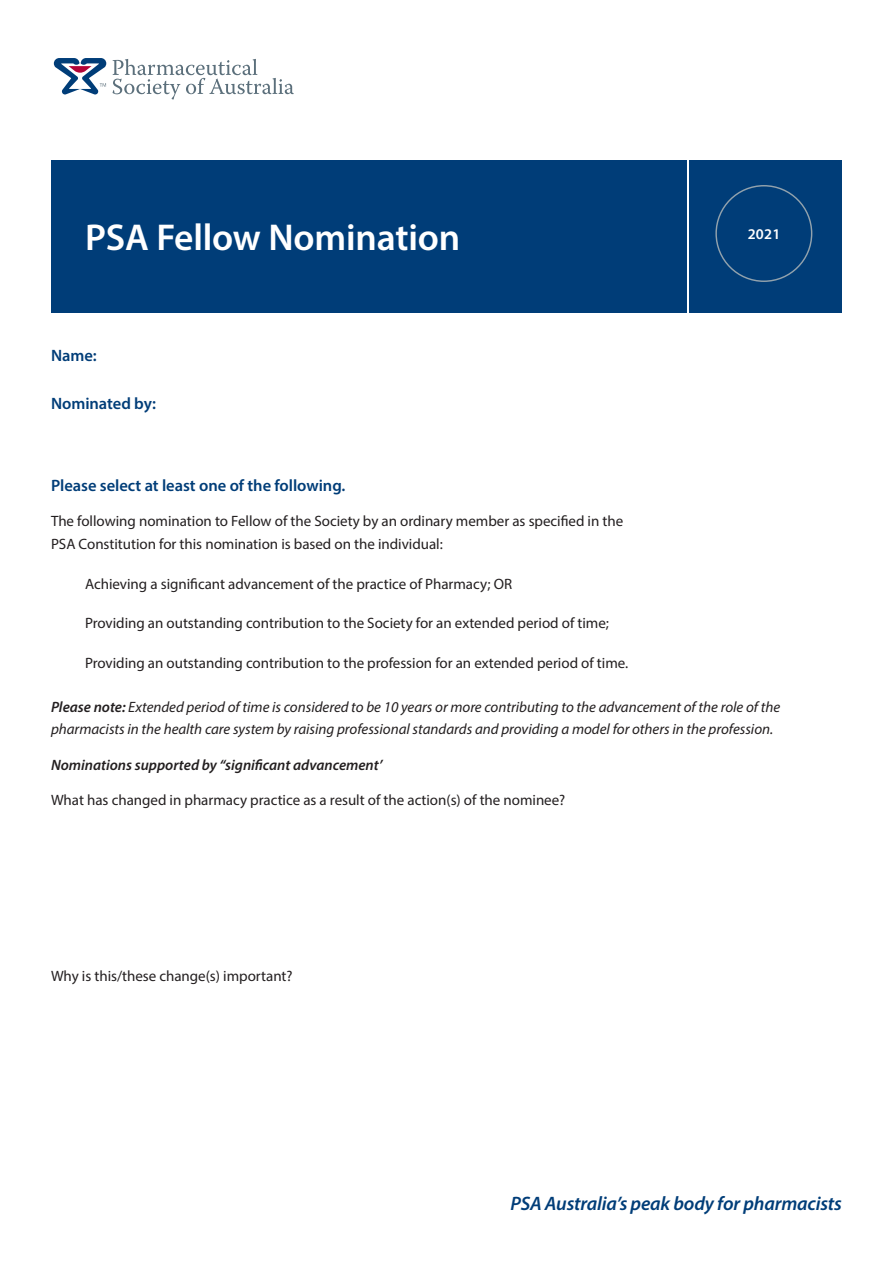
<style>
.page{position:relative;width:893px;height:1263px;background:#fff}
.page>*{position:absolute;margin:0;border:0;box-sizing:border-box;transform-origin:0 0}
.PSA_Header_1{font:600 37.5px "Myriad Pro";letter-spacing:-.005em;color:#fff}
.PSA_Tagline_words{font:italic 600 19.5px "Myriad Pro";letter-spacing:-.01em;color:#003d78}
.PSA_Header_4{font:600 16.5px "Myriad Pro";color:#003d78}
.PSA_Header_4-2{font:15px/22.5px "Myriad Pro";color:#231f20}
.PSA_Header_4-3{font:italic 15px/22.5px "Myriad Pro";color:#231f20}
.PSA_Header_4-4{font:italic 600 15px "Myriad Pro";color:#231f20}
.PSA_Date{font:600 14.85px "Myriad Pro";color:#fff}
.s1{font-weight:600}
</style>
<div class="page">
<svg style="left:686px;top:160px;width:1px;height:153px"></svg>
<div style="left:51px;top:160px;width:635px;height:153px;background:#003d78"></div>
<div style="left:689px;top:160px;width:152px;height:153px;background:#003d78"></div>
<svg style="left:54px;top:58px;width:52px;height:36px"></svg>
<svg style="left:113px;top:59px;width:181px;height:40px"></svg>
<p class="PSA_Header_1" style="left:85px;top:213px;width:377px">PSA Fellow Nomination</p>
<p class="PSA_Header_4" style="left:51px;top:345px;width:47px">Name:</p>
<p class="PSA_Header_4" style="left:51px;top:393px;width:107px">Nominated by:</p>
<p class="PSA_Date" style="left:748px;top:225px;width:34px">2021</p>
<p class="PSA_Header_4" style="left:51px;top:475px;width:296px">Please select at least one of the following.</p>
<p class="PSA_Header_4-2" style="left:51px;top:510px;width:574px">The following nomination to Fellow of the Society by an ordinary member as specified in the<br>PSA Constitution for this nomination is based on the individual:</p>
<p class="PSA_Header_4-2" style="left:85px;top:572px;width:429px">Achieving a significant advancement of the practice of Pharmacy; OR</p>
<p class="PSA_Header_4-2" style="left:85px;top:612px;width:525px">Providing an outstanding contribution to the Society for an extended period of time;</p>
<p class="PSA_Header_4-2" style="left:85px;top:652px;width:545px">Providing an outstanding contribution to the profession for an extended period of time.</p>
<p class="PSA_Header_4-3" style="left:51px;top:695px;width:731px"><span class="s1">Please note:</span> Extended period of time is considered to be 10 years or more contributing to the advancement of the role of the pharmacists in the health care system by raising professional standards and providing a model for others in the profession.</p>
<p class="PSA_Header_4-4" style="left:51px;top:755px;width:333px">Nominations supported by “significant advancement’</p>
<p class="PSA_Header_4-2" style="left:51px;top:788px;width:516px">What has changed in pharmacy practice as a result of the action(s) of the nominee?</p>
<p class="PSA_Header_4-2" style="left:51px;top:965px;width:243px">Why is this/these change(s) important?</p>
<p class="PSA_Tagline_words" style="left:511px;top:1191px;width:333px">PSA Australia’s peak body for pharmacists</p>
</div>
